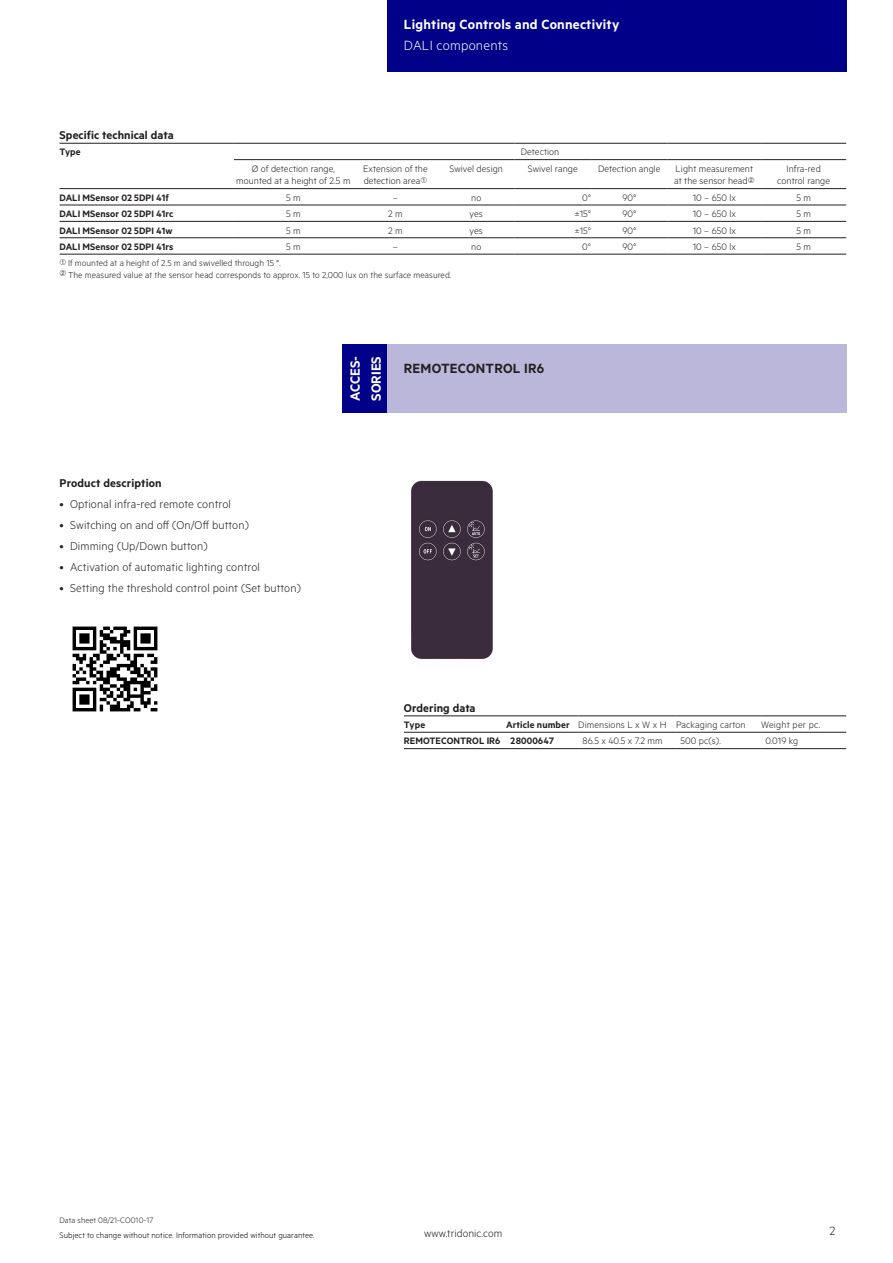
<style>
.page{position:relative;width:893px;height:1263px;background:#fff}
.page>*{position:absolute;margin:0;border:0;box-sizing:border-box;transform-origin:0 0}
.t1{font:15px/21.3px "Tridonic Metric Print Semi";letter-spacing:.015em;color:#fff}
.t2{font:15px "Tridonic Metric Print Semi";letter-spacing:.015em;color:#231f20}
.t3{font:15px "Tridonic Metric Print Light";letter-spacing:.015em;color:#fff}
.t4{font:13.5px "Tridonic Metric Print Light";color:#231f20}
.t5{font:12.75px "Tridonic Metric Print Light";letter-spacing:.01em;color:#231f20}
.t6{font:12.75px "Tridonic Metric Print Semi";letter-spacing:.005em;color:#231f20}
.t7{font:12px "Tridonic Metric Print Light";letter-spacing:.005em;color:#231f20}
.t8{font:10.5px/12.6px "Tridonic Metric Print Light";letter-spacing:.005em;color:#231f20;text-align:center}
.t9{font:10.5px "Tridonic Metric Print Semi";letter-spacing:.005em;color:#231f20}
.t10{font:9.75px/11.6px "Tridonic Metric Print Light";letter-spacing:.005em;color:#231f20}
.t11{font:9px "Tridonic Metric Print Light";letter-spacing:.01em;color:#000}
.t12{font:9px "Tridonic Metric Print Light";letter-spacing:.005em;color:#231f20}
.s1{font-family:"Tridonic Metric Print Semi"}
</style>
<div class="page">
<div style="left:387px;top:0;width:459px;height:72px;background:#008"></div>
<hr style="left:60px;top:143px;width:174px;height:1px;background:#231f20">
<hr style="left:60px;top:188px;width:174px;height:1px;background:#231f20">
<hr style="left:234px;top:143px;width:119px;height:1px;background:#231f20">
<hr style="left:353px;top:143px;width:85px;height:1px;background:#231f20">
<hr style="left:438px;top:143px;width:76px;height:1px;background:#231f20">
<hr style="left:514px;top:143px;width:77px;height:1px;background:#231f20">
<hr style="left:591px;top:143px;width:77px;height:1px;background:#231f20">
<hr style="left:668px;top:143px;width:93px;height:1px;background:#231f20">
<hr style="left:761px;top:143px;width:85px;height:1px;background:#231f20">
<hr style="left:234px;top:159px;width:119px;height:1px;background:#231f20">
<hr style="left:234px;top:188px;width:119px;height:1px;background:#231f20">
<hr style="left:353px;top:159px;width:85px;height:1px;background:#231f20">
<hr style="left:353px;top:188px;width:85px;height:1px;background:#231f20">
<hr style="left:438px;top:159px;width:76px;height:1px;background:#231f20">
<hr style="left:438px;top:188px;width:76px;height:1px;background:#231f20">
<hr style="left:514px;top:159px;width:77px;height:1px;background:#231f20">
<hr style="left:514px;top:188px;width:77px;height:1px;background:#231f20">
<hr style="left:591px;top:159px;width:77px;height:1px;background:#231f20">
<hr style="left:591px;top:188px;width:77px;height:1px;background:#231f20">
<hr style="left:668px;top:159px;width:93px;height:1px;background:#231f20">
<hr style="left:668px;top:188px;width:93px;height:1px;background:#231f20">
<hr style="left:761px;top:159px;width:85px;height:1px;background:#231f20">
<hr style="left:761px;top:188px;width:85px;height:1px;background:#231f20">
<hr style="left:60px;top:205px;width:174px;height:1px;background:#231f20">
<hr style="left:234px;top:205px;width:119px;height:1px;background:#231f20">
<hr style="left:353px;top:205px;width:85px;height:1px;background:#231f20">
<hr style="left:438px;top:205px;width:76px;height:1px;background:#231f20">
<hr style="left:514px;top:205px;width:77px;height:1px;background:#231f20">
<hr style="left:591px;top:205px;width:77px;height:1px;background:#231f20">
<hr style="left:668px;top:205px;width:93px;height:1px;background:#231f20">
<hr style="left:761px;top:205px;width:85px;height:1px;background:#231f20">
<hr style="left:60px;top:221px;width:174px;height:1px;background:#231f20">
<hr style="left:234px;top:221px;width:119px;height:1px;background:#231f20">
<hr style="left:353px;top:221px;width:85px;height:1px;background:#231f20">
<hr style="left:438px;top:221px;width:76px;height:1px;background:#231f20">
<hr style="left:514px;top:221px;width:77px;height:1px;background:#231f20">
<hr style="left:591px;top:221px;width:77px;height:1px;background:#231f20">
<hr style="left:668px;top:221px;width:93px;height:1px;background:#231f20">
<hr style="left:761px;top:221px;width:85px;height:1px;background:#231f20">
<hr style="left:60px;top:237px;width:174px;height:1px;background:#231f20">
<hr style="left:60px;top:254px;width:174px;height:1px;background:#231f20">
<hr style="left:234px;top:237px;width:119px;height:1px;background:#231f20">
<hr style="left:234px;top:254px;width:119px;height:1px;background:#231f20">
<hr style="left:353px;top:237px;width:85px;height:1px;background:#231f20">
<hr style="left:353px;top:254px;width:85px;height:1px;background:#231f20">
<hr style="left:438px;top:237px;width:76px;height:1px;background:#231f20">
<hr style="left:438px;top:254px;width:76px;height:1px;background:#231f20">
<hr style="left:514px;top:237px;width:77px;height:1px;background:#231f20">
<hr style="left:514px;top:254px;width:77px;height:1px;background:#231f20">
<hr style="left:591px;top:237px;width:77px;height:1px;background:#231f20">
<hr style="left:591px;top:254px;width:77px;height:1px;background:#231f20">
<hr style="left:668px;top:237px;width:93px;height:1px;background:#231f20">
<hr style="left:668px;top:254px;width:93px;height:1px;background:#231f20">
<hr style="left:761px;top:237px;width:85px;height:1px;background:#231f20">
<hr style="left:761px;top:254px;width:85px;height:1px;background:#231f20">
<div style="left:387px;top:344px;width:459px;height:68px;background:#bbb7da"></div>
<div style="left:342px;top:344px;width:45px;height:68px;background:#008"></div>
<img style="left:411px;top:480px;width:82px;height:179px">
<hr style="left:404px;top:732px;width:102px;height:1px;background:#231f20">
<hr style="left:506px;top:732px;width:72px;height:1px;background:#231f20">
<hr style="left:578px;top:732px;width:98px;height:1px;background:#231f20">
<hr style="left:676px;top:732px;width:85px;height:1px;background:#231f20">
<hr style="left:761px;top:732px;width:85px;height:1px;background:#231f20">
<hr style="left:404px;top:748px;width:102px;height:1px;background:#231f20">
<hr style="left:506px;top:748px;width:72px;height:1px;background:#231f20">
<hr style="left:578px;top:748px;width:98px;height:1px;background:#231f20">
<hr style="left:676px;top:748px;width:85px;height:1px;background:#231f20">
<hr style="left:761px;top:748px;width:85px;height:1px;background:#231f20">
<hr style="left:404px;top:715px;width:102px;height:1px;background:#231f20">
<hr style="left:506px;top:715px;width:72px;height:1px;background:#231f20">
<hr style="left:578px;top:715px;width:98px;height:1px;background:#231f20">
<hr style="left:676px;top:715px;width:85px;height:1px;background:#231f20">
<hr style="left:761px;top:715px;width:85px;height:1px;background:#231f20">
<img style="left:72px;top:626px;width:86px;height:86px">
<h1 class="t1" style="left:404px;top:13px;width:217px">Lighting Controls and Connectivity</h1>
<h1 class="t3" style="left:404px;top:37px;width:106px">DALI components</h1>
<p class="t6" style="left:60px;top:127px;width:116px">Specific technical data</p>
<p class="t9" style="left:60px;top:146px;width:23px">Type</p>
<p class="t8" style="left:521px;top:145px;width:40px">Detection</p>
<p class="t8" style="left:236px;top:162px;width:116px">Ø of detection range, mounted at a height of 2.5 m</p>
<p class="t8" style="left:363px;top:162px;width:66px;text-align:left">Extension of the detection area</p>
<p class="t8" style="left:450px;top:162px;width:55px">Swivel design</p>
<p class="t8" style="left:528px;top:162px;width:51px">Swivel range</p>
<p class="t8" style="left:598px;top:162px;width:64px">Detection angle</p>
<p class="t8" style="left:674px;top:162px;width:80px;text-align:left">Light measurement at the sensor head</p>
<p class="t8" style="left:777px;top:162px;width:54px">Infra-red control range</p>
<p class="t9" style="left:60px;top:191px;width:111px">DALI MSensor 02 5DPI 41f</p>
<p class="t8" style="left:286px;top:191px;width:16px">5 m</p>
<p class="t8" style="left:393px;top:191px;width:6px">–</p>
<p class="t8" style="left:471px;top:191px;width:12px">no</p>
<p class="t8" style="left:582px;top:191px;width:10px">0°</p>
<p class="t8" style="left:622px;top:191px;width:15px">90°</p>
<p class="t8" style="left:693px;top:191px;width:45px">10 – 650 lx</p>
<p class="t8" style="left:796px;top:191px;width:16px">5 m</p>
<p class="t9" style="left:60px;top:208px;width:115px">DALI MSensor 02 5DPI 41rc</p>
<p class="t8" style="left:286px;top:207px;width:16px">5 m</p>
<p class="t8" style="left:388px;top:207px;width:16px">2 m</p>
<p class="t8" style="left:470px;top:207px;width:15px">yes</p>
<p class="t8" style="left:575px;top:207px;width:18px">±15°</p>
<p class="t8" style="left:622px;top:207px;width:15px">90°</p>
<p class="t8" style="left:693px;top:207px;width:45px">10 – 650 lx</p>
<p class="t8" style="left:796px;top:207px;width:16px">5 m</p>
<p class="t9" style="left:60px;top:224px;width:114px">DALI MSensor 02 5DPI 41w</p>
<p class="t8" style="left:286px;top:224px;width:16px">5 m</p>
<p class="t8" style="left:388px;top:224px;width:16px">2 m</p>
<p class="t8" style="left:470px;top:224px;width:15px">yes</p>
<p class="t8" style="left:575px;top:224px;width:18px">±15°</p>
<p class="t8" style="left:622px;top:224px;width:15px">90°</p>
<p class="t8" style="left:693px;top:224px;width:45px">10 – 650 lx</p>
<p class="t8" style="left:796px;top:224px;width:16px">5 m</p>
<p class="t9" style="left:60px;top:240px;width:115px">DALI MSensor 02 5DPI 41rs</p>
<p class="t8" style="left:286px;top:240px;width:16px">5 m</p>
<p class="t8" style="left:393px;top:240px;width:6px">–</p>
<p class="t8" style="left:471px;top:240px;width:12px">no</p>
<p class="t8" style="left:582px;top:240px;width:10px">0°</p>
<p class="t8" style="left:622px;top:240px;width:15px">90°</p>
<p class="t8" style="left:693px;top:240px;width:45px">10 – 650 lx</p>
<p class="t8" style="left:796px;top:240px;width:16px">5 m</p>
<p class="t10" style="left:68px;top:257px;width:385px">If mounted at a height of 2.5 m and swivelled through 15 °.<br>The measured value at the sensor head corresponds to approx. 15 to 2,000 lux on the surface measured.</p>
<p class="t6" style="left:60px;top:475px;width:104px">Product description</p>
<p class="t5" style="left:60px;top:496px;width:173px">• Optional infra-red remote control</p>
<p class="t5" style="left:60px;top:517px;width:191px">• Switching on and off (On/Off button)</p>
<p class="t5" style="left:60px;top:538px;width:149px">• Dimming (Up/Down button)</p>
<p class="t5" style="left:60px;top:559px;width:202px">• Activation of automatic lighting control</p>
<p class="t5" style="left:60px;top:580px;width:243px">• Setting the threshold control point (Set button)</p>
<h1 class="t1" style="left:344px;top:401px;width:47px;rotate:-90deg">ACCES-<br>SORIES</h1>
<h1 class="t2" style="left:404px;top:360px;width:142px">REMOTECONTROL IR6</h1>
<p class="t6" style="left:404px;top:700px;width:73px">Ordering data</p>
<p class="t9" style="left:404px;top:718px;width:23px">Type</p>
<p class="t8" style="left:506px;top:718px;width:241px"><span class="s1">Article number</span> Dimensions L x W x H Packaging carton</p>
<p class="t8" style="left:761px;top:718px;width:61px">Weight per pc.</p>
<p class="t9" style="left:404px;top:735px;width:152px">REMOTECONTROL IR6 28000647</p>
<p class="t8" style="left:583px;top:734px;width:81px">86.5 x 40.5 x 7.2 mm</p>
<p class="t8" style="left:680px;top:734px;width:42px">500 pc(s).</p>
<p class="t8" style="left:765px;top:734px;width:34px">0.019 kg</p>
<p class="t12" style="left:60px;top:1215px;width:95px">Data sheet 08/21-CO010-17</p>
<p class="t11" style="left:60px;top:1229px;width:257px">Subject to change without notice. Information provided without guarantee.</p>
<p class="t7" style="left:424px;top:1227px;width:80px">www.tridonic.com</p>
<p class="t4" style="left:829px;top:1223px;width:7px">2</p>
</div>
